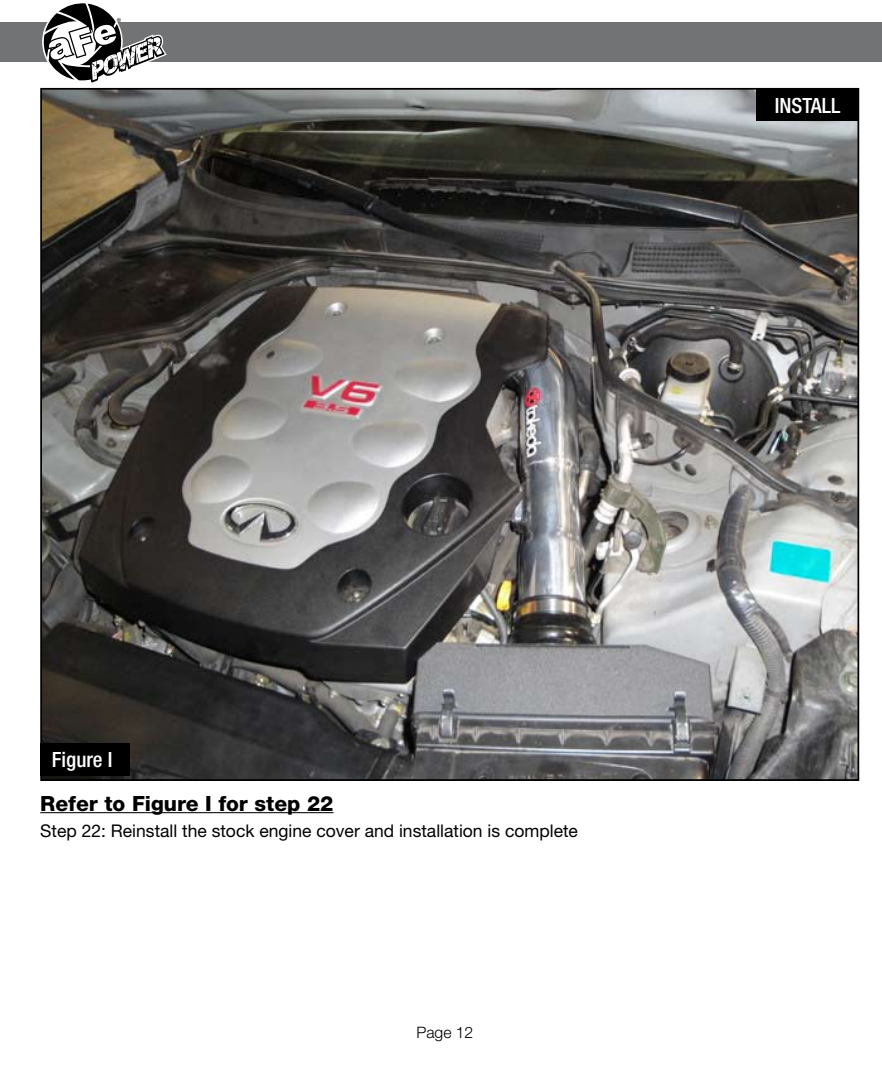
<style>
.page{position:relative;width:882px;height:1071px;background:#fff}
.page>*{position:absolute;margin:0;border:0;box-sizing:border-box;transform-origin:0 0}
.t1{font:800 21px "Helvetica Neue";color:#000}
.t2{font:500 condensed 21px "Helvetica Neue";color:#fff}
.t3{font:17.5px "Helvetica Neue";color:#000}
.t4{font:300 15.75px "Helvetica Neue";color:#000}
.t5{font:8.75px "Myriad";color:#000}
</style>
<div class="page">
<div style="left:0;top:23px;width:882px;height:39px;background:#717375"></div>
<svg style="left:43px;top:3px;width:124px;height:80px"></svg>
<img style="left:43px;top:91px;width:813px;height:687px">
<hr style="left:40px;top:812px;width:294px;height:1px;background:#000">
<div style="left:756px;top:88px;width:103px;height:33px;background:#000"></div>
<div style="left:40px;top:743px;width:90px;height:33px;background:#000"></div>
<p class="t5" style="left:117px;top:17px;width:6px">®</p>
<p class="t2" style="left:775px;top:93px;width:67px">INSTALL</p>
<p class="t2" style="left:52px;top:747px;width:62px">Figure I</p>
<p class="t1" style="left:40px;top:791px;width:295px">Refer to Figure I for step 22</p>
<p class="t3" style="left:40px;top:820px;width:539px">Step 22: Reinstall the stock engine cover and installation is complete</p>
<p class="t4" style="left:416px;top:1023px;width:58px">Page 12</p>
</div>
